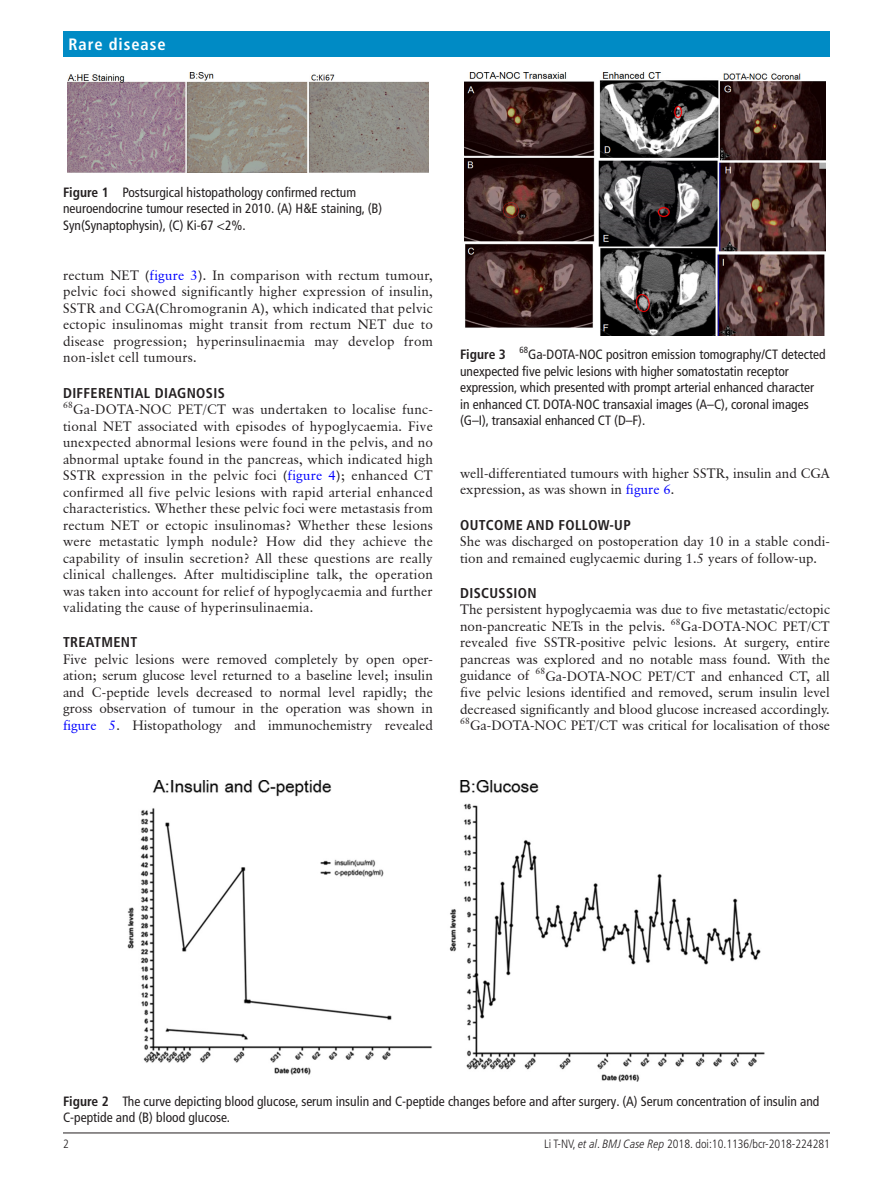
<style>
.page{position:relative;width:893px;height:1191px;background:#fff}
.page>*{position:absolute;margin:0;border:0;box-sizing:border-box;transform-origin:0 0}
.t1{font:700 condensed 16.5px "Frutiger LT Pro";color:#fff}
.t2{font:700 condensed 14.25px "Frutiger LT Pro";letter-spacing:.025em;color:#231f20}
.t3{font:13.5px/16.5px "Classical Garamond BT";color:#231f20;text-align:justify}
.t4{font:condensed 13.5px/16.5px "Frutiger LT Pro";color:#231f20}
.t5{font:300 condensed 12px "Frutiger LT Pro";color:#231f20}
.s1{font-weight:700}
.s2{color:#00f}
.s3{font-style:italic}
</style>
<div class="page">
<hr style="left:63px;top:1132px;width:767px;height:1px;background:#231f20">
<div style="left:63px;top:31px;width:767px;height:25px;background:#008bc5"></div>
<img style="left:67px;top:72px;width:362px;height:100px">
<img style="left:127px;top:780px;width:638px;height:301px">
<img style="left:464px;top:72px;width:362px;height:263px">
<p class="t1" style="left:69px;top:34px;width:99px">RARE DISEASE</p>
<p class="t4" style="left:63px;top:184px;width:321px"><span class="s1">FIGURE 1</span> Postsurgical histopathology confirmed rectum neuroendocrine tumour resected in 2010. (A) H&amp;E staining, (B)<br>Syn(Synaptophysin), (C) Ki-67 &lt;2%.</p>
<p class="t3" style="left:63px;top:267px;width:371px">rectum NET (<span class="s2">figure 3</span>). In comparison with rectum tumour, pelvic foci showed significantly higher expression of insulin, SSTR and CGA(Chromogranin A), which indicated that pelvic ectopic insulinomas might transit from rectum NET due to disease progression; hyperinsulinaemia may develop from non-islet cell tumours.</p>
<p class="t2" style="left:63px;top:384px;width:162px">DIFFERENTIAL DIAGNOSIS</p>
<p class="t3" style="left:63px;top:401px;width:371px"><sup>68</sup>Ga-DOTA-NOC PET/CT was undertaken to localise func&shy;tional NET associated with episodes of hypoglycaemia. Five unexpected abnormal lesions were found in the pelvis, and no abnormal uptake found in the pancreas, which indicated high SSTR expression in the pelvic foci (<span class="s2">figure 4</span>); enhanced CT confirmed all five pelvic lesions with rapid arterial enhanced characteristics. Whether these pelvic foci were metastasis from rectum NET or ectopic insulinomas? Whether these lesions were metastatic lymph nodule? How did they achieve the capability of insulin secretion? All these questions are really clinical challenges. After multidiscipline talk, the operation was taken into account for relief of hypoglycaemia and further validating the cause of hyperinsulinaemia.</p>
<p class="t2" style="left:63px;top:634px;width:74px">TREATMENT</p>
<p class="t3" style="left:63px;top:651px;width:371px">Five pelvic lesions were removed completely by open oper&shy;ation; serum glucose level returned to a baseline level; insulin and C-peptide levels decreased to normal level rapidly; the gross observation of tumour in the operation was shown in <span class="s2">figure 5</span>. Histopathology and immunochemistry revealed</p>
<p class="t4" style="left:460px;top:346px;width:367px"><span class="s1">FIGURE 3</span> <sup>68</sup>Ga-DOTA-NOC positron emission tomography/CT detected unexpected five pelvic lesions with higher somatostatin receptor expression, which presented with prompt arterial enhanced character in enhanced CT. DOTA-NOC transaxial images (A–C), coronal images (G–I), transaxial enhanced CT (D–F).</p>
<p class="t3" style="left:460px;top:465px;width:371px">well-differentiated tumours with higher SSTR, insulin and CGA expression, as was shown in <span class="s2">figure 6</span>.</p>
<p class="t2" style="left:460px;top:516px;width:172px">OUTCOME AND FOLLOW-UP</p>
<p class="t3" style="left:460px;top:533px;width:371px">She was discharged on postoperation day 10 in a stable condi&shy;tion and remained euglycaemic during 1.5 years of follow-up.</p>
<p class="t2" style="left:460px;top:584px;width:78px">DISCUSSION</p>
<p class="t3" style="left:460px;top:601px;width:371px">The persistent hypoglycaemia was due to five metastatic/ectopic non-pancreatic NETs in the pelvis. <sup>68</sup>Ga-DOTA-NOC PET/CT revealed five SSTR-positive pelvic lesions. At surgery, entire pancreas was explored and no notable mass found. With the guidance of <sup>68</sup>Ga-DOTA-NOC PET/CT and enhanced CT, all five pelvic lesions identified and removed, serum insulin level decreased significantly and blood glucose increased accordingly.<br><sup>68</sup>Ga-DOTA-NOC PET/CT was critical for localisation of those</p>
<p class="t4" style="left:63px;top:1092px;width:758px"><span class="s1">FIGURE 2</span> The curve depicting blood glucose, serum insulin and C-peptide changes before and after surgery. (A) Serum concentration of insulin and<br>C-peptide and (B) blood glucose.</p>
<p class="t5" style="left:63px;top:1136px;width:7px">2</p>
<p class="t5" style="left:544px;top:1136px;width:287px">Li T-NV, <span class="s3">et al</span>. <span class="s3">BMJ Case Rep</span> 2018. doi:10.1136/bcr-2018-224281</p>
</div>
